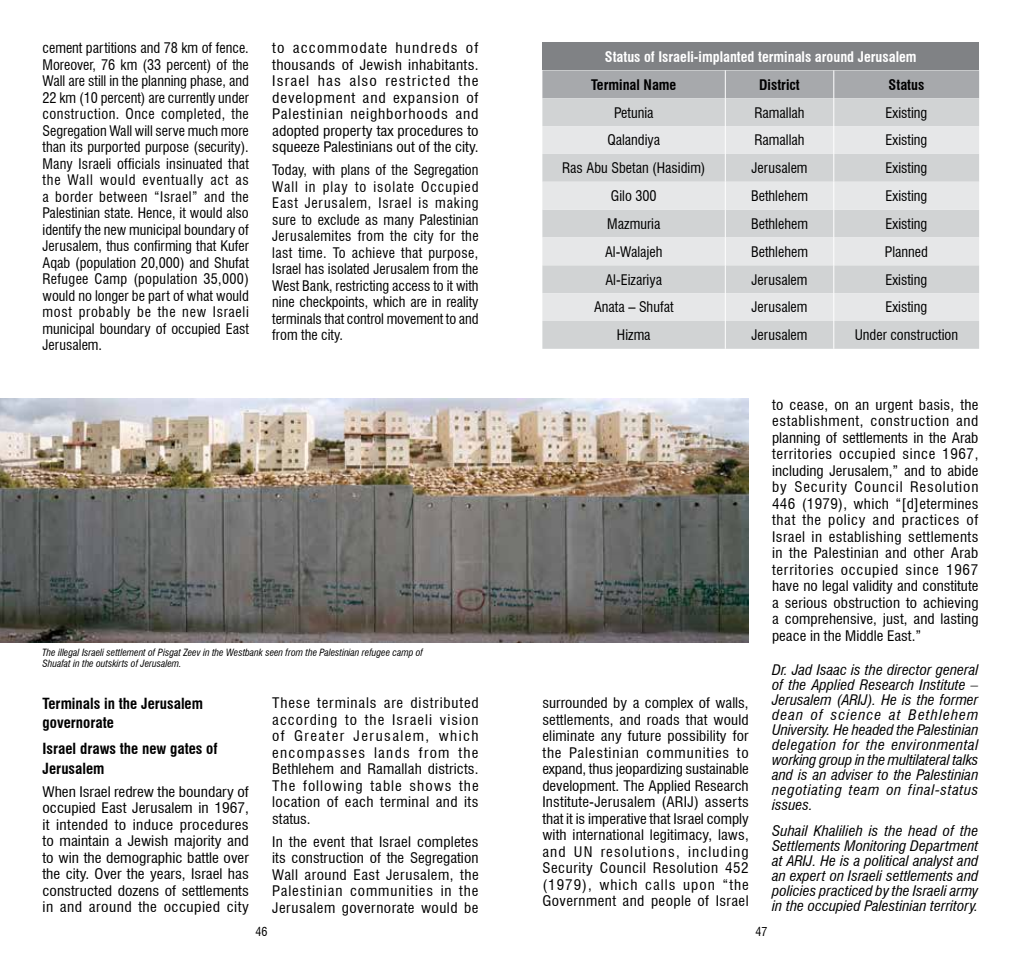
<style>
.page{position:relative;width:1021px;height:957px;background:#fff}
.page>*{position:absolute;margin:0;border:0;box-sizing:border-box;transform-origin:0 0}
.t1{font:700 condensed 15px/19.5px "Swiss 721 BT";color:#000}
.t2{font:condensed 14.25px/16.5px "Swiss 721 BT";color:#000;text-align:justify;scale:1.06 1}
.t3{font:condensed 14.25px/16.5px "Swiss 721 BT";color:#000;text-align:justify}
.t4{font:italic condensed 14.25px/15px "Swiss 721 BT";color:#000;text-align:justify;scale:1.06 1}
.t5{font:condensed 14.25px/16.5px "Swiss 721 BT";color:#000;text-align:justify;scale:1.08 1}
.t6{font:700 condensed 14.25px "Swiss 721 BT";color:#fff}
.t7{font:700 condensed 14.25px "Swiss 721 BT";color:#000}
.t8{font:condensed 12px "Swiss 721 BT";color:#000}
.t9{font:italic condensed 9.75px/11.2px "Swiss 721 BT";color:#000}
</style>
<div class="page">
<img style="left:0;top:399px;width:748px;height:243px">
<div style="left:542px;top:43px;width:437px;height:27px;background:#808285"></div>
<svg style="left:542px;top:70px;width:437px;height:279px;background:#d5d7d8"></svg>
<p class="t3" style="left:43px;top:40px;width:208px">cement partitions and 78 km of fence.<br>Moreover, 76 km (33 percent) of the Wall are still in the planning phase, and 22 km (10 percent) are currently under construction. Once completed, the Segregation Wall will serve much more than its purported purpose (security).<br>Many Israeli officials insinuated that the Wall would eventually act as a border between “Israel” and the Palestinian state. Hence, it would also identify the new municipal boundary of Jerusalem, thus confirming that Kufer Aqab (population 20,000) and Shufat Refugee Camp (population 35,000) would no longer be part of what would most probably be the new Israeli municipal boundary of occupied East Jerusalem.</p>
<p class="t5" style="left:272px;top:40px;width:192px">to accommodate hundreds of thousands of Jewish inhabitants.<br>Israel has also restricted the development and expansion of Palestinian neighborhoods and adopted property tax procedures to squeeze Palestinians out of the city.</p>
<p class="t3" style="left:272px;top:162px;width:208px">Today, with plans of the Segregation Wall in play to isolate Occupied East Jerusalem, Israel is making sure to exclude as many Palestinian Jerusalemites from the city for the last time. To achieve that purpose, Israel has isolated Jerusalem from the West Bank, restricting access to it with nine checkpoints, which are in reality terminals that control movement to and from the city.</p>
<p class="t9" style="left:43px;top:647px;width:382px">The illegal Israeli settlement of Pisgat Zeev in the Westbank seen from the Palestinian refugee camp of<br>Shuafat in the outskirts of Jerusalem.</p>
<p class="t1" style="left:43px;top:694px;width:162px">Terminals in the Jerusalem governorate</p>
<p class="t1" style="left:43px;top:739px;width:176px">Israel draws the new gates of<br>Jerusalem</p>
<p class="t5" style="left:43px;top:783px;width:192px">When Israel redrew the boundary of occupied East Jerusalem in 1967, it intended to induce procedures to maintain a Jewish majority and to win the demographic battle over the city. Over the years, Israel has constructed dozens of settlements in and around the occupied city</p>
<p class="t2" style="left:272px;top:695px;width:196px">These terminals are distributed according to the Israeli vision of Greater Jerusalem, which encompasses lands from the Bethlehem and Ramallah districts.<br>The following table shows the location of each terminal and its status.</p>
<p class="t2" style="left:272px;top:833px;width:196px">In the event that Israel completes its construction of the Segregation Wall around East Jerusalem, the Palestinian communities in the Jerusalem governorate would be</p>
<p class="t6" style="left:605px;top:48px;width:313px">Status of Israeli-implanted terminals around Jerusalem</p>
<p class="t7" style="left:591px;top:76px;width:87px">Terminal Name</p>
<p class="t7" style="left:759px;top:76px;width:42px">District</p>
<p class="t7" style="left:888px;top:76px;width:37px">Status</p>
<p class="t3" style="left:614px;top:104px;width:41px">Petunia</p>
<p class="t3" style="left:754px;top:104px;width:52px">Ramallah</p>
<p class="t3" style="left:885px;top:104px;width:43px">Existing</p>
<p class="t3" style="left:607px;top:132px;width:54px">Qalandiya</p>
<p class="t3" style="left:754px;top:132px;width:52px">Ramallah</p>
<p class="t3" style="left:885px;top:132px;width:43px">Existing</p>
<p class="t3" style="left:562px;top:160px;width:145px">Ras Abu Sbetan (Hasidim)</p>
<p class="t3" style="left:751px;top:160px;width:58px">Jerusalem</p>
<p class="t3" style="left:885px;top:160px;width:43px">Existing</p>
<p class="t3" style="left:611px;top:188px;width:47px">Gilo 300</p>
<p class="t3" style="left:751px;top:188px;width:58px">Bethlehem</p>
<p class="t3" style="left:885px;top:188px;width:43px">Existing</p>
<p class="t3" style="left:607px;top:215px;width:55px">Mazmuria</p>
<p class="t3" style="left:751px;top:215px;width:58px">Bethlehem</p>
<p class="t3" style="left:885px;top:215px;width:43px">Existing</p>
<p class="t3" style="left:605px;top:243px;width:59px">Al-Walajeh</p>
<p class="t3" style="left:751px;top:243px;width:58px">Bethlehem</p>
<p class="t3" style="left:884px;top:243px;width:45px">Planned</p>
<p class="t3" style="left:605px;top:271px;width:58px">Al-Eizariya</p>
<p class="t3" style="left:751px;top:271px;width:58px">Jerusalem</p>
<p class="t3" style="left:885px;top:271px;width:43px">Existing</p>
<p class="t3" style="left:594px;top:299px;width:81px">Anata – Shufat</p>
<p class="t3" style="left:751px;top:299px;width:58px">Jerusalem</p>
<p class="t3" style="left:885px;top:299px;width:43px">Existing</p>
<p class="t3" style="left:617px;top:327px;width:35px">Hizma</p>
<p class="t3" style="left:751px;top:327px;width:58px">Jerusalem</p>
<p class="t3" style="left:854px;top:327px;width:105px">Under construction</p>
<p class="t2" style="left:542px;top:695px;width:196px">surrounded by a complex of walls, settlements, and roads that would eliminate any future possibility for the Palestinian communities to expand, thus jeopardizing sustainable development. The Applied Research Institute-Jerusalem (ARIJ) asserts that it is imperative that Israel comply with international legitimacy, laws, and UN resolutions, including Security Council Resolution 452 (1979), which calls upon “the Government and people of Israel</p>
<p class="t2" style="left:772px;top:396px;width:196px">to cease, on an urgent basis, the establishment, construction and planning of settlements in the Arab territories occupied since 1967, including Jerusalem,” and to abide by Security Council Resolution 446 (1979), which “[d]etermines that the policy and practices of Israel in establishing settlements in the Palestinian and other Arab territories occupied since 1967 have no legal validity and constitute a serious obstruction to achieving a comprehensive, just, and lasting peace in the Middle East.”</p>
<p class="t4" style="left:772px;top:662px;width:196px">Dr. Jad Isaac is the director general of the Applied Research Institute – Jerusalem (ARIJ). He is the former dean of science at Bethlehem University. He headed the Palestinian delegation for the environmental working group in the multilateral talks and is an adviser to the Palestinian negotiating team on final-status issues.</p>
<p class="t4" style="left:772px;top:823px;width:196px">Suhail Khalilieh is the head of the Settlements Monitoring Department at ARIJ. He is a political analyst and an expert on Israeli settlements and policies practiced by the Israeli army in the occupied Palestinian territory.</p>
<p class="t8" style="left:256px;top:925px;width:13px">46</p>
<p class="t8" style="left:755px;top:925px;width:13px">47</p>
</div>
